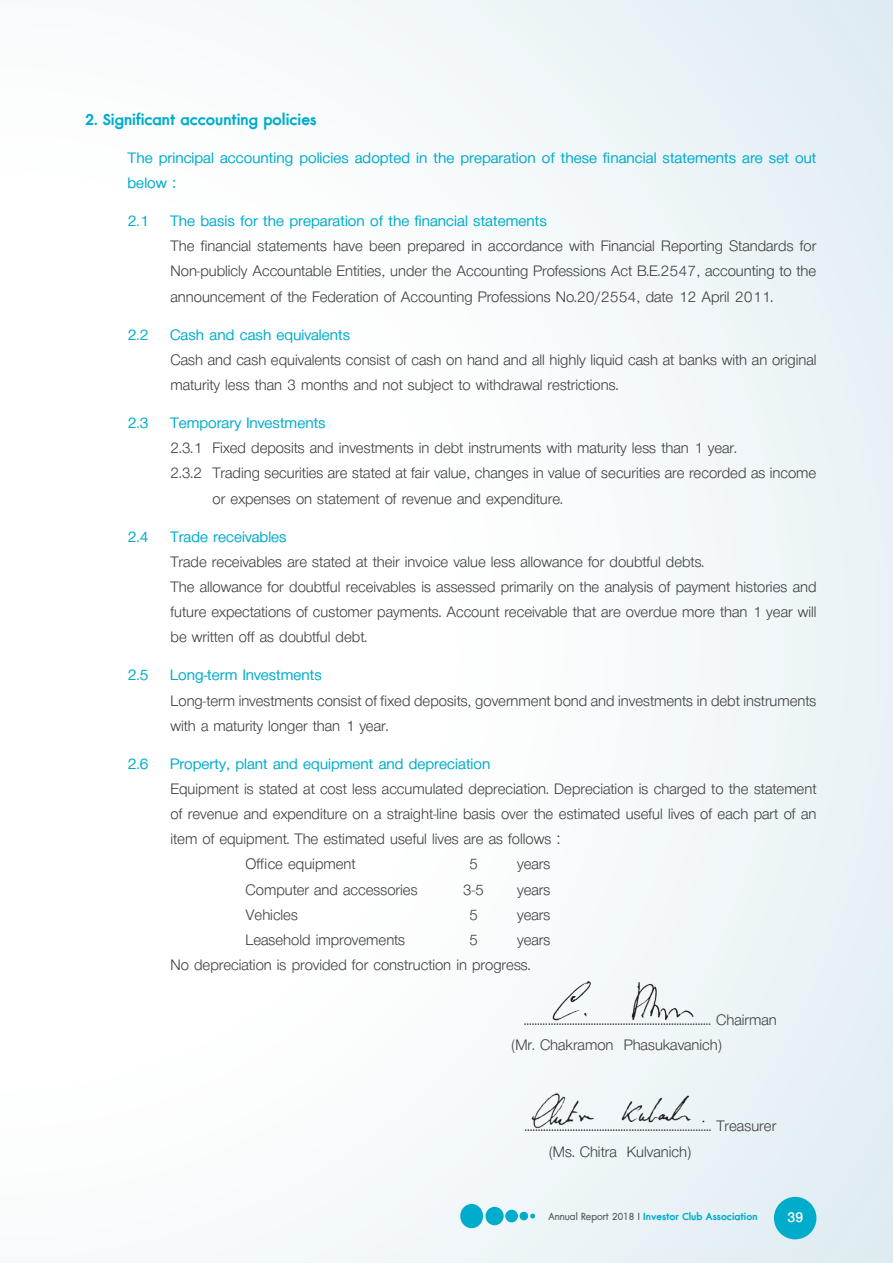
<style>
.page{position:relative;width:893px;height:1263px;background:#fff}
.page>*{position:absolute;margin:0;border:0;box-sizing:border-box;transform-origin:0 0}
.t1{font:21px/25.2px "TF Chiangsaen";color:#3e3e3f}
.t2{font:700 21px/25.2px "TF Chiangsaen";color:#00accb}
.t3{font:700 21px "DB Adman X";color:#00accb}
.t4{font:700 21px "TF Srivichai";color:#fff}
.t5{font:700 13.5px "DB Adman X";color:#00accb}
.s1{font-weight:400;color:#57585a}
</style>
<div class="page">
<div style="left:0;top:0;width:893px;height:1263px;background:linear-gradient(to right,#fff,#eaf2f6)"></div>
<div style="left:774px;top:1197px;width:42px;height:42px;background:#00accb;border-radius:50%"></div>
<svg style="left:530px;top:1213px;width:5px;height:5px"></svg>
<div style="left:519px;top:1212px;width:9px;height:8px;background:#00accb;border-radius:50%"></div>
<div style="left:505px;top:1210px;width:13px;height:12px;background:#00accb;border-radius:50%"></div>
<div style="left:485px;top:1207px;width:19px;height:18px;background:#00accb;border-radius:50%"></div>
<div style="left:460px;top:1204px;width:23px;height:24px;background:#00accb;border-radius:50%"></div>
<div style="left:526px;top:963px;width:191px;height:62px;background:#f3f7fa"></div>
<img style="left:514px;top:1080px;width:203px;height:60px">
<p class="t3" style="left:85px;top:107px;width:233px">2. Significant accounting policies</p>
<p class="t2" style="left:128px;top:145px;width:690px">The principal accounting policies adopted in the preparation of these financial statements are set out below :</p>
<p class="t2" style="left:128px;top:208px;width:421px">2.1 The basis for the preparation of the financial statements</p>
<p class="t1" style="left:171px;top:233px;width:647px;text-align:justify">The financial statements have been prepared in accordance with Financial Reporting Standards for Non-publicly Accountable Entities, under the Accounting Professions Act B.E.2547, accounting to the announcement of the Federation of Accounting Professions No.20/2554, date 12 April 2011.</p>
<p class="t2" style="left:128px;top:322px;width:224px">2.2 Cash and cash equivalents</p>
<p class="t1" style="left:171px;top:347px;width:647px">Cash and cash equivalents consist of cash on hand and all highly liquid cash at banks with an original maturity less than 3 months and not subject to withdrawal restrictions.</p>
<p class="t2" style="left:128px;top:410px;width:200px">2.3 Temporary Investments</p>
<p class="t1" style="left:170px;top:435px;width:568px">2.3.1 Fixed deposits and investments in debt instruments with maturity less than 1 year.</p>
<p class="t1" style="left:170px;top:461px;width:648px">2.3.2 Trading securities are stated at fair value, changes in value of securities are recorded as income</p>
<p class="t1" style="left:213px;top:486px;width:352px">or expenses on statement of revenue and expenditure.</p>
<p class="t2" style="left:128px;top:524px;width:161px">2.4 Trade receivables</p>
<p class="t1" style="left:171px;top:549px;width:647px">Trade receivables are stated at their invoice value less allowance for doubtful debts.<br>The allowance for doubtful receivables is assessed primarily on the analysis of payment histories and future expectations of customer payments. Account receivable that are overdue more than 1 year will be written off as doubtful debt.</p>
<p class="t2" style="left:128px;top:662px;width:196px">2.5 Long-term Investments</p>
<p class="t1" style="left:171px;top:688px;width:647px">Long-term investments consist of fixed deposits, government bond and investments in debt instruments with a maturity longer than 1 year.</p>
<p class="t2" style="left:128px;top:751px;width:364px">2.6 Property, plant and equipment and depreciation</p>
<p class="t1" style="left:171px;top:776px;width:647px">Equipment is stated at cost less accumulated depreciation. Depreciation is charged to the statement</p>
<p class="t1" style="left:171px;top:801px;width:647px">of revenue and expenditure on a straight-line basis over the estimated useful lives of each part of an</p>
<p class="t1" style="left:171px;top:826px;width:391px">item of equipment. The estimated useful lives are as follows :</p>
<p class="t1" style="left:246px;top:852px;width:111px">Office equipment</p>
<p class="t1" style="left:469px;top:852px;width:10px">5</p>
<p class="t1" style="left:517px;top:852px;width:35px">years</p>
<p class="t1" style="left:246px;top:877px;width:174px">Computer and accessories</p>
<p class="t1" style="left:463px;top:877px;width:23px">3-5</p>
<p class="t1" style="left:517px;top:877px;width:35px">years</p>
<p class="t1" style="left:246px;top:902px;width:54px">Vehicles</p>
<p class="t1" style="left:469px;top:902px;width:10px">5</p>
<p class="t1" style="left:517px;top:902px;width:35px">years</p>
<p class="t1" style="left:246px;top:927px;width:161px">Leasehold improvements</p>
<p class="t1" style="left:469px;top:927px;width:10px">5</p>
<p class="t1" style="left:171px;top:927px;width:381px;text-indent:346px">years<br>No depreciation is provided for construction in progress.</p>
<p class="t1" style="left:511px;top:1007px;width:268px;text-indent:13px">…………………………………………………............. Chairman (Mr. Chakramon Phasukavanich)</p>
<p class="t1" style="left:548px;top:1113px;width:230px;text-indent:-24px">…………………………………………………............. Treasurer (Ms. Chitra Kulvanich)</p>
<p class="t5" style="left:549px;top:1208px;width:211px"><span class="s1">Annual Report 2018 I</span> Investor Club Association</p>
<p class="t4" style="left:788px;top:1204px;width:17px">39</p>
</div>
